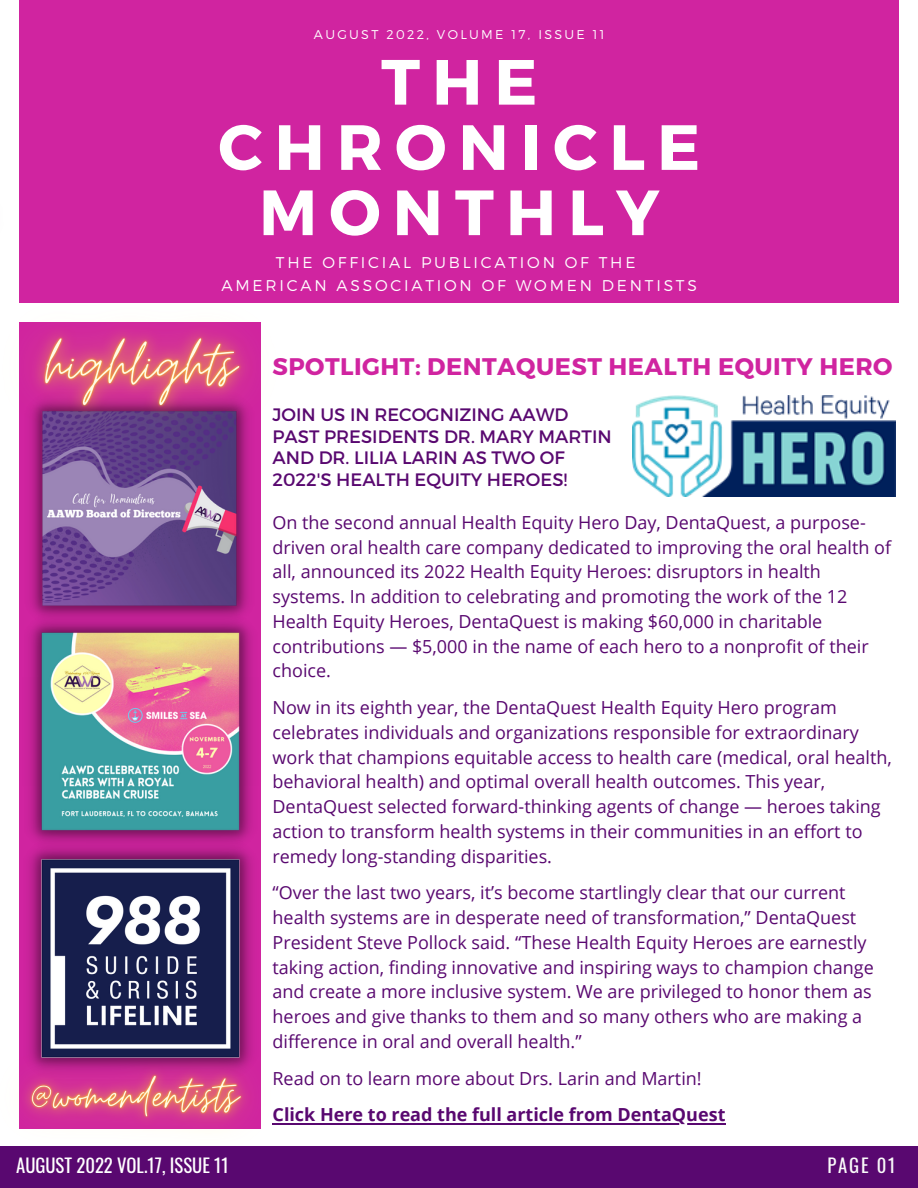
<style>
.page{position:relative;width:918px;height:1188px;background:#fff}
.page>*{position:absolute;margin:0;border:0;box-sizing:border-box;transform-origin:0 0}
.t1{font:700 63.75px/65.2px "Montserrat";letter-spacing:.19em;color:#fff;text-align:center}
.t2{font:700 24px "Montserrat";letter-spacing:.02em;color:#d024a0}
.t3{font:18.75px "Oswald";color:#fff}
.t4{font:18.75px "Oswald";letter-spacing:.1em;color:#fafafa}
.t5{font:18px/24.8px "Open Sans";color:#590870}
.t6{font:18px/21.3px "Montserrat";color:#590870}
.t7{font:700 18px "Open Sans";color:#590870}
.t8{font:300 15.45px/23.2px "Montserrat";letter-spacing:.18em;color:#fff;text-align:center}
.t9{font:300 12.75px "Montserrat";letter-spacing:.18em;color:#fff}
</style>
<div class="page">
<div style="left:19px;top:0;width:880px;height:303px;background:#d024a0"></div>
<img style="left:19px;top:992px;width:292px;height:137px">
<div style="left:0;top:1146px;width:918px;height:42px;background:#590870"></div>
<img style="left:632px;top:395px;width:263px;height:102px">
<img style="left:23px;top:495px;width:233px;height:116px">
<img style="left:20px;top:611px;width:241px;height:242px">
<img style="left:21px;top:836px;width:239px;height:244px">
<hr style="left:273px;top:1123px;width:453px;height:1px;background:#590870">
<img style="left:19px;top:322px;width:242px;height:173px">
<p class="t9" style="left:314px;top:26px;width:292px">AUGUST 2022, VOLUME 17, ISSUE 11</p>
<h1 class="t1" style="left:218px;top:46px;width:483px">THE<br>CHRONICLE<br>MONTHLY</h1>
<p class="t8" style="left:222px;top:250px;width:477px">THE OFFICIAL PUBLICATION OF THE<br>AMERICAN ASSOCIATION OF WOMEN DENTISTS</p>
<h2 class="t2" style="left:273px;top:351px;width:621px">SPOTLIGHT: DENTAQUEST HEALTH EQUITY HERO</h2>
<p class="t6" style="left:273px;top:403px;width:341px">JOIN US IN RECOGNIZING AAWD<br>PAST PRESIDENTS DR. MARY MARTIN<br>AND DR. LILIA LARIN AS TWO OF<br>2022'S HEALTH EQUITY HEROES!</p>
<p class="t5" style="left:273px;top:509px;width:620px">On the second annual Health Equity Hero Day, DentaQuest, a purpose&shy;driven oral health care company dedicated to improving the oral health of all, announced its 2022 Health Equity Heroes: disruptors in health systems. In addition to celebrating and promoting the work of the 12<br>Health Equity Heroes, DentaQuest is making $60,000 in charitable contributions — $5,000 in the name of each hero to a nonprofit of their choice.</p>
<p class="t5" style="left:273px;top:695px;width:621px">Now in its eighth year, the DentaQuest Health Equity Hero program celebrates individuals and organizations responsible for extraordinary work that champions equitable access to health care (medical, oral health, behavioral health) and optimal overall health outcomes. This year, DentaQuest selected forward-thinking agents of change — heroes taking action to transform health systems in their communities in an effort to remedy long-standing disparities.</p>
<p class="t5" style="left:273px;top:880px;width:603px">“Over the last two years, it’s become startlingly clear that our current health systems are in desperate need of transformation,” DentaQuest President Steve Pollock said. “These Health Equity Heroes are earnestly taking action, finding innovative and inspiring ways to champion change and create a more inclusive system. We are privileged to honor them as heroes and give thanks to them and so many others who are making a difference in oral and overall health.”</p>
<p class="t5" style="left:273px;top:1065px;width:431px">Read on to learn more about Drs. Larin and Martin!</p>
<p class="t7" style="left:273px;top:1102px;width:454px">Click Here to read the full article from DentaQuest</p>
<p class="t3" style="left:16px;top:1151px;width:214px">AUGUST 2022 VOL.17, ISSUE 11</p>
<p class="t4" style="left:827px;top:1151px;width:70px">PAGE 01</p>
</div>
